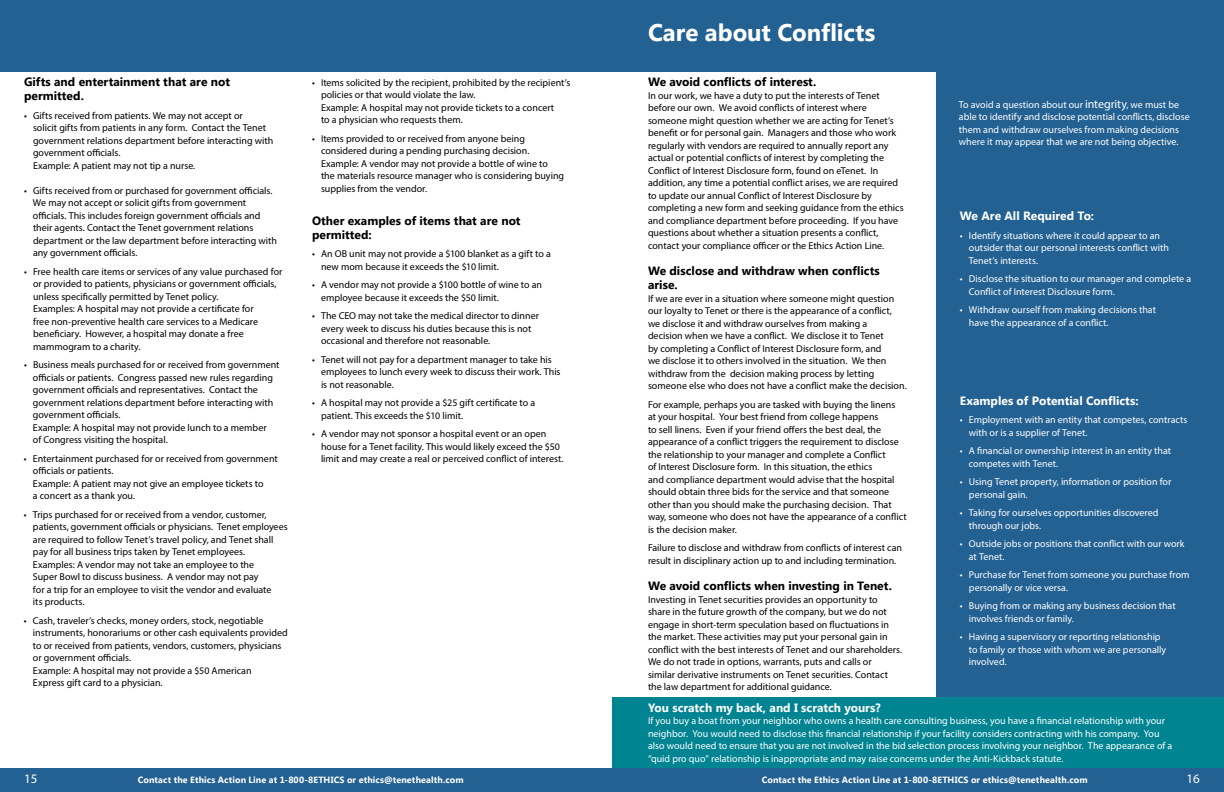
<style>
.page{position:relative;width:1224px;height:792px;background:#fff}
.page>*{position:absolute;margin:0;border:0;box-sizing:border-box;transform-origin:0 0}
.t1{font:700 24px "Segoe UI";letter-spacing:-.005em;color:#fff}
.t2{font:13px "Myriad Pro";color:#fff}
.t3{font:700 12px/14px "Segoe UI";color:#000}
.t4{font:700 12px "Segoe UI";color:#fff}
.t5{font:10px/12.5px "Myriad Pro";color:#000}
.t6{font:10px/12.5px "Myriad Pro";color:#fff}
.t7{font:700 9px "Segoe UI";letter-spacing:.015em;color:#fff}
.s1{font-size:12px}
</style>
<div class="page">
<div style="left:936px;top:0;width:288px;height:792px;background:#236192"></div>
<div style="left:612px;top:698px;width:612px;height:94px;background:#008492"></div>
<div style="left:0;top:0;width:1224px;height:72px;background:#236192"></div>
<div style="left:0;top:768px;width:1224px;height:24px;background:#236192"></div>
<p class="t3" style="left:24px;top:74px;width:208px">Gifts and entertainment that are not permitted.</p>
<p class="t5" style="left:33px;top:109px;width:242px;text-indent:-9px">• Gifts received from patients. We may not accept or<br>solicit gifts from patients in any form. Contact the Tenet government relations department before interacting with government officials.<br>Example: A patient may not tip a nurse.</p>
<p class="t5" style="left:33px;top:184px;width:246px;text-indent:-9px">• Gifts received from or purchased for government officials.<br>We may not accept or solicit gifts from government officials. This includes foreign government officials and their agents. Contact the Tenet government relations department or the law department before interacting with any government officials.</p>
<p class="t5" style="left:33px;top:265px;width:251px;text-indent:-9px">• Free health care items or services of any value purchased for or provided to patients, physicians or government officials, unless specifically permitted by Tenet policy.<br>Examples: A hospital may not provide a certificate for<br>free non-preventive health care services to a Medicare beneficiary. However, a hospital may donate a free mammogram to a charity.</p>
<p class="t5" style="left:33px;top:358px;width:248px;text-indent:-9px">• Business meals purchased for or received from government officials or patients. Congress passed new rules regarding government officials and representatives. Contact the government relations department before interacting with government officials.<br>Example: A hospital may not provide lunch to a member<br>of Congress visiting the hospital.</p>
<p class="t5" style="left:33px;top:452px;width:246px;text-indent:-9px">• Entertainment purchased for or received from government officials or patients.<br>Example: A patient may not give an employee tickets to<br>a concert as a thank you.</p>
<p class="t5" style="left:33px;top:508px;width:256px;text-indent:-9px">• Trips purchased for or received from a vendor, customer, patients, government officials or physicians. Tenet employees are required to follow Tenet’s travel policy, and Tenet shall pay for all business trips taken by Tenet employees.<br>Examples: A vendor may not take an employee to the<br>Super Bowl to discuss business. A vendor may not pay<br>for a trip for an employee to visit the vendor and evaluate<br>its products.</p>
<p class="t5" style="left:33px;top:614px;width:256px;text-indent:-9px">• Cash, traveler’s checks, money orders, stock, negotiable instruments, honorariums or other cash equivalents provided to or received from patients, vendors, customers, physicians or government officials.<br>Example: A hospital may not provide a $50 American<br>Express gift card to a physician.</p>
<p class="t5" style="left:321px;top:76px;width:251px;text-indent:-9px">• Items solicited by the recipient, prohibited by the recipient’s policies or that would violate the law.<br>Example: A hospital may not provide tickets to a concert<br>to a physician who requests them.</p>
<p class="t5" style="left:321px;top:132px;width:245px;text-indent:-9px">• Items provided to or received from anyone being considered during a pending purchasing decision.<br>Example: A vendor may not provide a bottle of wine to the materials resource manager who is considering buying supplies from the vendor.</p>
<p class="t3" style="left:312px;top:213px;width:210px">Other examples of items that are not permitted:</p>
<p class="t5" style="left:321px;top:247px;width:231px;text-indent:-9px">• An OB unit may not provide a $100 blanket as a gift to a new mom because it exceeds the $10 limit.</p>
<p class="t5" style="left:321px;top:278px;width:223px;text-indent:-9px">• A vendor may not provide a $100 bottle of wine to an employee because it exceeds the $50 limit.</p>
<p class="t5" style="left:321px;top:309px;width:219px;text-indent:-9px">• The CEO may not take the medical director to dinner every week to discuss his duties because this is not occasional and therefore not reasonable.</p>
<p class="t5" style="left:321px;top:353px;width:241px;text-indent:-9px">• Tenet will not pay for a department manager to take his employees to lunch every week to discuss their work. This is not reasonable.</p>
<p class="t5" style="left:321px;top:396px;width:216px;text-indent:-9px">• A hospital may not provide a $25 gift certificate to a patient. This exceeds the $10 limit.</p>
<p class="t5" style="left:321px;top:427px;width:244px;text-indent:-9px">• A vendor may not sponsor a hospital event or an open house for a Tenet facility. This would likely exceed the $50 limit and may create a real or perceived conflict of interest.</p>
<h1 class="t1" style="left:648px;top:16px;width:229px">Care about Conflicts</h1>
<p class="t3" style="left:648px;top:74px;width:170px">We avoid conflicts of interest.</p>
<p class="t5" style="left:648px;top:89px;width:257px">In our work, we have a duty to put the interests of Tenet before our own. We avoid conflicts of interest where someone might question whether we are acting for Tenet’s benefit or for personal gain. Managers and those who work regularly with vendors are required to annually report any actual or potential conflicts of interest by completing the Conflict of Interest Disclosure form, found on eTenet. In addition, any time a potential conflict arises, we are required to update our annual Conflict of Interest Disclosure by completing a new form and seeking guidance from the ethics and compliance department before proceeding. If you have questions about whether a situation presents a conflict, contact your compliance officer or the Ethics Action Line.</p>
<p class="t3" style="left:648px;top:263px;width:233px">We disclose and withdraw when conflicts arise.</p>
<p class="t5" style="left:648px;top:292px;width:260px">If we are ever in a situation where someone might question our loyalty to Tenet or there is the appearance of a conflict, we disclose it and withdraw ourselves from making a<br>decision when we have a conflict. We disclose it to Tenet<br>by completing a Conflict of Interest Disclosure form, and<br>we disclose it to others involved in the situation. We then withdraw from the decision making process by letting someone else who does not have a conflict make the decision.</p>
<p class="t5" style="left:648px;top:398px;width:260px">For example, perhaps you are tasked with buying the linens<br>at your hospital. Your best friend from college happens<br>to sell linens. Even if your friend offers the best deal, the appearance of a conflict triggers the requirement to disclose the relationship to your manager and complete a Conflict<br>of Interest Disclosure form. In this situation, the ethics<br>and compliance department would advise that the hospital should obtain three bids for the service and that someone other than you should make the purchasing decision. That way, someone who does not have the appearance of a conflict is the decision maker.</p>
<p class="t5" style="left:648px;top:541px;width:256px">Failure to disclose and withdraw from conflicts of interest can result in disciplinary action up to and including termination.</p>
<p class="t3" style="left:648px;top:578px;width:246px">We avoid conflicts when investing in Tenet.</p>
<p class="t5" style="left:648px;top:593px;width:256px">Investing in Tenet securities provides an opportunity to share in the future growth of the company, but we do not engage in short-term speculation based on fluctuations in the market. These activities may put your personal gain in conflict with the best interests of Tenet and our shareholders.<br>We do not trade in options, warrants, puts and calls or<br>similar derivative instruments on Tenet securities. Contact the law department for additional guidance.</p>
<p class="t6" style="left:959px;top:98px;width:232px">To avoid a question about our <span class="s1">integrity</span>, we must be able to identify and disclose potential conflicts, disclose them and withdraw ourselves from making decisions where it may appear that we are not being objective.</p>
<p class="t4" style="left:960px;top:207px;width:136px">We Are All Required To:</p>
<p class="t6" style="left:969px;top:229px;width:202px;text-indent:-9px">• Identify situations where it could appear to an outsider that our personal interests conflict with<br>Tenet’s interests.</p>
<p class="t6" style="left:969px;top:272px;width:224px;text-indent:-9px">• Disclose the situation to our manager and complete a<br>Conflict of Interest Disclosure form.</p>
<p class="t6" style="left:969px;top:303px;width:189px;text-indent:-9px">• Withdraw ourself from making decisions that have the appearance of a conflict.</p>
<p class="t4" style="left:960px;top:392px;width:180px">Examples of Potential Conflicts:</p>
<p class="t6" style="left:969px;top:413px;width:220px;text-indent:-9px">• Employment with an entity that competes, contracts with or is a supplier of Tenet.</p>
<p class="t6" style="left:969px;top:444px;width:204px;text-indent:-9px">• A financial or ownership interest in an entity that competes with Tenet.</p>
<p class="t6" style="left:969px;top:475px;width:204px;text-indent:-9px">• Using Tenet property, information or position for personal gain.</p>
<p class="t6" style="left:969px;top:506px;width:191px;text-indent:-9px">• Taking for ourselves opportunities discovered through our jobs.</p>
<p class="t6" style="left:969px;top:537px;width:217px;text-indent:-9px">• Outside jobs or positions that conflict with our work at Tenet.</p>
<p class="t6" style="left:969px;top:568px;width:222px;text-indent:-9px">• Purchase for Tenet from someone you purchase from personally or vice versa.</p>
<p class="t6" style="left:969px;top:599px;width:208px;text-indent:-9px">• Buying from or making any business decision that involves friends or family.</p>
<p class="t6" style="left:969px;top:630px;width:199px;text-indent:-9px">• Having a supervisory or reporting relationship to family or those with whom we are personally involved.</p>
<p class="t4" style="left:648px;top:699px;width:234px">You scratch my back, and I scratch yours?</p>
<p class="t6" style="left:648px;top:714px;width:526px">If you buy a boat from your neighbor who owns a health care consulting business, you have a financial relationship with your neighbor. You would need to disclose this financial relationship if your facility considers contracting with his company. You also would need to ensure that you are not involved in the bid selection process involving your neighbor. The appearance of a “quid pro quo” relationship is inappropriate and may raise concerns under the Anti-Kickback statute.</p>
<h2 class="t2" style="left:24px;top:771px;width:15px">15</h2>
<p class="t7" style="left:138px;top:773px;width:328px">Contact the Ethics Action Line at 1-800-8ETHICS or ethics@tenethealth.com</p>
<p class="t7" style="left:762px;top:773px;width:328px">Contact the Ethics Action Line at 1-800-8ETHICS or ethics@tenethealth.com</p>
<h2 class="t2" style="left:1187px;top:771px;width:15px">16</h2>
</div>
